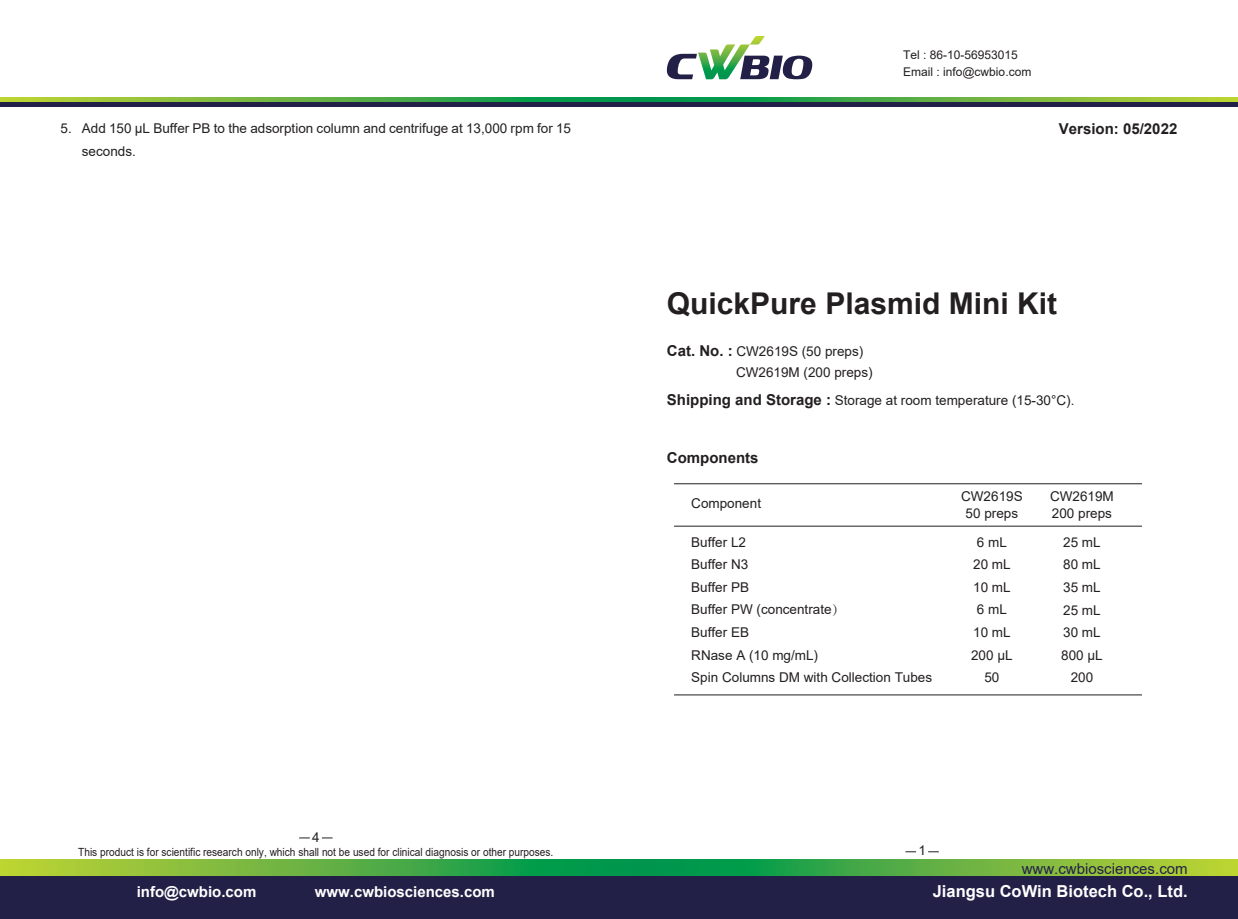
<style>
.page{position:relative;width:1238px;height:919px;background:#fff}
.page>*{position:absolute;margin:0;border:0;box-sizing:border-box;transform-origin:0 0}
.t1{font:700 30px "Arial";color:#231f20}
.t2{font:700 16.5px "Arial";color:#fff}
.t3{font:700 15px "Arial";color:#fff}
.t4{font:700 15px "Arial";color:#231f20}
.t5{font:15px "Arial";color:#232047}
.t6{font:13.5px/22.5px "Arial";color:#231f20}
.t7{font:12px/16.5px "Arial";color:#231f20}
.t8{font:11.25px "Arial";color:#231f20;scale:.9 1}
.s1{font-weight:700;font-size:15px}
.s2{font-family:"Adobe Song Std";font-weight:300}
</style>
<div class="page">
<svg style="left:646px;top:98px;width:591px;height:4px;background:#5bb142"></svg>
<hr style="left:642px;top:102px;width:595px;height:4px;background:#232047">
<svg style="left:0;top:98px;width:646px;height:4px;background:#5bb142"></svg>
<hr style="left:0;top:102px;width:646px;height:4px;background:#232047">
<hr style="left:674px;top:483px;width:467px;height:1px;background:#231f20">
<hr style="left:674px;top:525px;width:467px;height:1px;background:#231f20">
<hr style="left:674px;top:694px;width:467px;height:1px;background:#231f20">
<svg style="left:666px;top:36px;width:146px;height:43px"></svg>
<div style="left:642px;top:874px;width:595px;height:44px;background:#232047"></div>
<svg style="left:646px;top:859px;width:591px;height:16px;background:#5bb142"></svg>
<div style="left:0;top:874px;width:646px;height:44px;background:#232047"></div>
<svg style="left:0;top:859px;width:646px;height:16px;background:#5bb142"></svg>
<p class="t7" style="left:903px;top:46px;width:130px">Tel : 86-10-56953015<br>Email : info@cwbio.com</p>
<p class="t6" style="left:61px;top:117px;width:13px">5.</p>
<p class="t6" style="left:82px;top:117px;width:490px">Add 150 μL Buffer PB to the adsorption column and centrifuge at 13,000 rpm for 15 seconds.</p>
<p class="t4" style="left:1058px;top:118px;width:120px">Version: 05/2022</p>
<h1 class="t1" style="left:666px;top:282px;width:392px">QuickPure Plasmid Mini Kit</h1>
<p class="t6" style="left:736px;top:340px;width:138px;line-height:21px;text-indent:-69px"><span class="s1">Cat. No. :</span> CW2619S (50 preps)<br>CW2619M (200 preps)</p>
<p class="t6" style="left:666px;top:389px;width:409px"><span class="s1">Shipping and Storage :</span> Storage at room temperature (15-30°C).</p>
<p class="t4" style="left:666px;top:447px;width:93px">Components</p>
<p class="t6" style="left:691px;top:492px;width:71px">Component</p>
<p class="t6" style="left:691px;top:530px;width:242px">Buffer L2<br>Buffer N3<br>Buffer PB<br>Buffer PW (concentrate<span class="s2">）<br></span>Buffer EB<br>RNase A (10 mg/mL)<br>Spin Columns DM with Collection Tubes</p>
<p class="t6" style="left:961px;top:488px;width:63px;line-height:16.5px;text-align:center">CW2619S<br>50 preps</p>
<p class="t6" style="left:971px;top:531px;width:43px;text-align:center">6 mL<br>20 mL<br>10 mL<br>6 mL<br>10 mL<br>200 µL<br>50</p>
<p class="t6" style="left:1049px;top:488px;width:65px;line-height:16.5px">CW2619M<br>200 preps</p>
<p class="t6" style="left:1061px;top:531px;width:43px;text-align:center">25 mL<br>80 mL<br>35 mL<br>25 mL<br>30 mL<br>800 µL<br>200</p>
<p class="t6" style="left:312px;top:825px;width:9px">4</p>
<p class="t8" style="left:78px;top:844px;width:529px">This product is for scientific research only, which shall not be used for clinical diagnosis or other purposes.</p>
<p class="t6" style="left:918px;top:839px;width:9px">1</p>
<p class="t5" style="left:1021px;top:857px;width:167px">www.cwbiosciences.com</p>
<p class="t3" style="left:137px;top:880px;width:121px">info@cwbio.com</p>
<p class="t3" style="left:315px;top:880px;width:182px">www.cwbiosciences.com</p>
<p class="t2" style="left:932px;top:879px;width:256px">Jiangsu CoWin Biotech Co., Ltd.</p>
</div>
